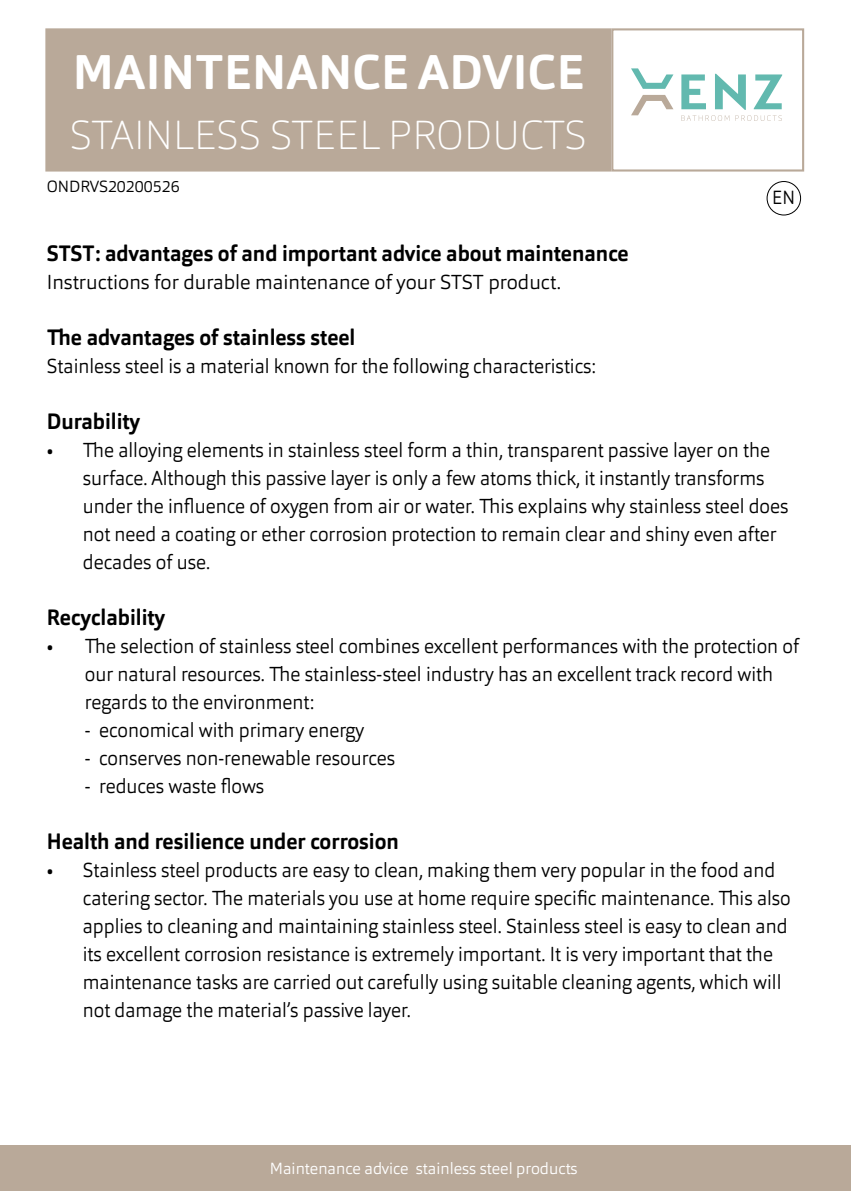
<style>
.page{position:relative;width:851px;height:1191px;background:#fff}
.page>*{position:absolute;margin:0;border:0;box-sizing:border-box;transform-origin:0 0}
.t1{font:700 48px "Orgon";letter-spacing:.005em;color:#fff}
.t2{font:100 40px "Orgon";letter-spacing:.005em;color:#fff}
.t3{font:700 22px "Orgon";color:#000;scale:.95 1}
.t4{font:300 20px/28px "Orgon";color:#000;scale:.95 1}
.t5{font:300 20px "Orgon";color:#000}
.t6{font:300 18.8px "Orgon";color:#000;scale:.95 1}
.t7{font:300 16px "Orgon";color:#fff}
.t8{font:300 16px "Orgon";color:#000}
</style>
<div class="page">
<div style="left:45px;top:28px;width:566px;height:143px;background:#b9a999;border:2px solid #b9a999"></div>
<div style="left:611px;top:28px;width:193px;height:143px;border:2px solid #b9a999"></div>
<svg style="left:631px;top:68px;width:42px;height:21px"></svg>
<svg style="left:631px;top:95px;width:42px;height:20px"></svg>
<svg style="left:681px;top:74px;width:101px;height:47px"></svg>
<div style="left:766px;top:181px;width:34px;height:34px;border:1px solid #000;border-radius:50%"></div>
<div style="left:0;top:1145px;width:850px;height:46px;background:#b9a999"></div>
<h1 class="t1" style="left:73px;top:41px;width:512px">MAINTENANCE ADVICE</h1>
<h2 class="t2" style="left:70px;top:109px;width:518px">STAINLESS STEEL PRODUCTS</h2>
<p class="t8" style="left:47px;top:176px;width:134px">ONDRVS20200526</p>
<p class="t6" style="left:772px;top:185px;width:26px">EN</p>
<p class="t3" style="left:47px;top:239px;width:614px">STST: advantages of and important advice about maintenance</p>
<p class="t5" style="left:47px;top:269px;width:516px">Instructions for durable maintenance of your STST product.</p>
<p class="t3" style="left:47px;top:323px;width:326px">The advantages of stainless steel</p>
<p class="t4" style="left:47px;top:351px;width:579px">Stainless steel is a material known for the following characteristics:</p>
<p class="t3" style="left:47px;top:407px;width:100px">Durability</p>
<p class="t4" style="left:83px;top:435px;width:744px;text-indent:-36px">• The alloying elements in stainless steel form a thin, transparent passive layer on the surface. Although this passive layer is only a few atoms thick, it instantly transforms under the influence of oxygen from air or water. This explains why stainless steel does not need a coating or ether corrosion protection to remain clear and shiny even after decades of use.</p>
<p class="t3" style="left:47px;top:603px;width:126px">Recyclability</p>
<p class="t4" style="left:85px;top:631px;width:753px;text-indent:-38px">• The selection of stainless steel combines excellent performances with the protection of our natural resources. The stainless-steel industry has an excellent track record with regards to the environment:</p>
<p class="t4" style="left:85px;top:715px;width:295px">- economical with primary energy</p>
<p class="t4" style="left:85px;top:743px;width:328px">- conserves non-renewable resources</p>
<p class="t4" style="left:85px;top:771px;width:190px">- reduces waste flows</p>
<p class="t3" style="left:47px;top:827px;width:372px">Health and resilience under corrosion</p>
<p class="t4" style="left:83px;top:855px;width:746px;text-indent:-36px">• Stainless steel products are easy to clean, making them very popular in the food and catering sector. The materials you use at home require specific maintenance. This also applies to cleaning and maintaining stainless steel. Stainless steel is easy to clean and its excellent corrosion resistance is extremely important. It is very important that the maintenance tasks are carried out carefully using suitable cleaning agents, which will not damage the material’s passive layer.</p>
<p class="t7" style="left:270px;top:1158px;width:309px">Maintenance advice stainless steel products</p>
</div>
